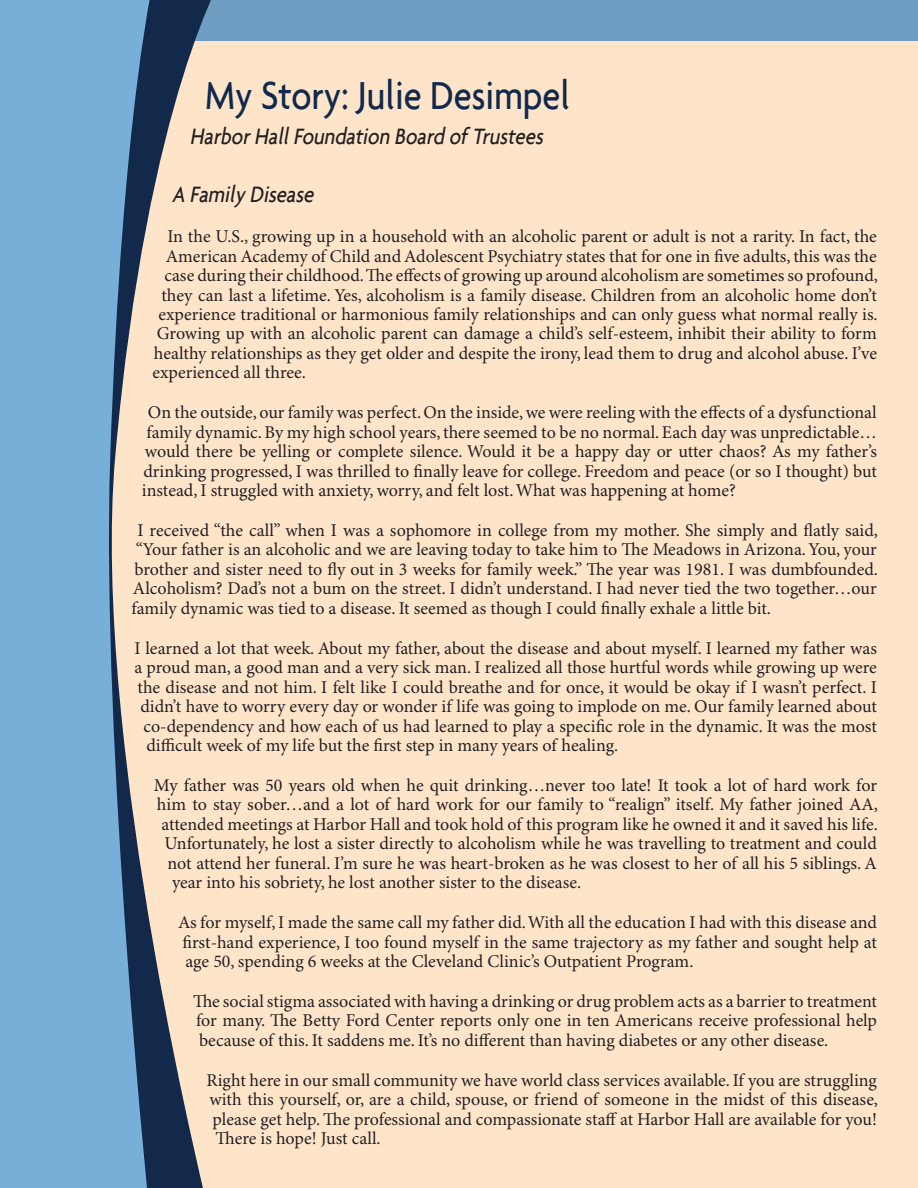
<style>
.page{position:relative;width:918px;height:1188px;background:#fee5ca}
.page>*{position:absolute;margin:0;border:0;box-sizing:border-box;transform-origin:0 0}
.t1{font:500 42px "Agenda";color:#12294c;scale:.87 1}
.t2{font:italic 500 24px "Agenda";color:#231f20;scale:.87 1}
.t3{font:18px/19.5px "Minion Pro";color:#231f20;text-align:justify}
</style>
<div class="page">
<div style="left:0;top:0;width:918px;height:40px;background:#709dc2"></div>
<svg style="left:156px;top:0;width:70px;height:1188px"></svg>
<svg style="left:0;top:0;width:156px;height:1188px;background:#7ea8ca"></svg>
<h1 class="t1" style="left:205px;top:69px;width:421px">My Story: Julie Desimpel</h1>
<h2 class="t2" style="left:190px;top:121px;width:413px">HarborHallFoundation Board of Trustees</h2>
<h2 class="t2" style="left:172px;top:180px;width:170px">A Family Disease</h2>
<p class="t3" style="left:167px;top:227px;width:711px">In the U.S., growing up in a household with an alcoholic parent or adult is not a rarity. In fact, the</p>
<p class="t3" style="left:166px;top:247px;width:712px">American Academy of Child and Adolescent Psychiatry states that for one in five adults, this was the</p>
<p class="t3" style="left:164px;top:266px;width:715px">case during their childhood. The effects of growing up around alcoholism are sometimes so profound,</p>
<p class="t3" style="left:161px;top:286px;width:717px">they can last a lifetime. Yes, alcoholism is a family disease. Children from an alcoholic home don’t</p>
<p class="t3" style="left:158px;top:305px;width:721px">experience traditional or harmonious family relationships and can only guess what normal really is.</p>
<p class="t3" style="left:157px;top:325px;width:721px">Growing up with an alcoholic parent can damage a child’s self-esteem, inhibit their ability to form</p>
<p class="t3" style="left:154px;top:344px;width:725px">healthy relationships as they get older and despite the irony, lead them to drug and alcohol abuse. I’ve</p>
<p class="t3" style="left:152px;top:364px;width:155px">experienced all three.</p>
<p class="t3" style="left:142px;top:403px;width:737px;text-indent:6px">On the outside, our family was perfect. On the inside, we were reeling with the effects of a dysfunctional family dynamic. By my high school years, there seemed to be no normal. Each day was unpredictable… would there be yelling or complete silence. Would it be a happy day or utter chaos? As my father’s drinking progressed, I was thrilled to finally leave for college. Freedom and peace (or so I thought) but instead, I struggled with anxiety, worry, and felt lost. What was happening at home?</p>
<p class="t3" style="left:131px;top:521px;width:748px;text-indent:6px">I received “the call” when I was a sophomore in college from my mother. She simply and flatly said, “Your father is an alcoholic and we are leaving today to take him to The Meadows in Arizona. You, your brother and sister need to fly out in 3 weeks for family week.” The year was 1981. I was dumbfounded.<br>Alcoholism? Dad’s not a bum on the street. I didn’t understand. I had never tied the two together…our family dynamic was tied to a disease. It seemed as though I could finally exhale a little bit.</p>
<p class="t3" style="left:134px;top:639px;width:744px">I learned a lot that week. About my father, about the disease and about myself. I learned my father was</p>
<p class="t3" style="left:134px;top:658px;width:744px">a proud man, a good man and a very sick man. I realized all those hurtful words while growing up were</p>
<p class="t3" style="left:137px;top:678px;width:741px">the disease and not him. I felt like I could breathe and for once, it would be okay if I wasn’t perfect. I</p>
<p class="t3" style="left:140px;top:697px;width:738px">didn’t have to worry every day or wonder if life was going to implode on me. Our family learned about</p>
<p class="t3" style="left:143px;top:717px;width:735px">co-dependency and how each of us had learned to play a specific role in the dynamic. It was the most</p>
<p class="t3" style="left:146px;top:736px;width:473px">difficult week of my life but the first step in many years of healing.</p>
<p class="t3" style="left:154px;top:776px;width:725px">My father was 50 years old when he quit drinking…never too late! It took a lot of hard work for</p>
<p class="t3" style="left:157px;top:796px;width:723px">him to stay sober…and a lot of hard work for our family to “realign” itself. My father joined AA,</p>
<p class="t3" style="left:161px;top:815px;width:718px">attended meetings at Harbor Hall and took hold of this program like he owned it and it saved his life.</p>
<p class="t3" style="left:165px;top:835px;width:714px">Unfortunately, he lost a sister directly to alcoholism while he was travelling to treatment and could</p>
<p class="t3" style="left:168px;top:854px;width:711px">not attend her funeral. I’m sure he was heart-broken as he was closest to her of all his 5 siblings. A</p>
<p class="t3" style="left:172px;top:874px;width:411px">year into his sobriety, he lost another sister to the disease.</p>
<p class="t3" style="left:178px;top:913px;width:701px">As for myself, I made the same call my father did. With all the education I had with this disease and first-hand experience, I too found myself in the same trajectory as my father and sought help at age 50, spending 6 weeks at the Cleveland Clinic’s Outpatient Program.</p>
<p class="t3" style="left:193px;top:992px;width:686px">The social stigma associated with having a drinking or drug problem acts as a barrier to treatment for many. The Betty Ford Center reports only one in ten Americans receive professional help because of this. It saddens me. It’s no different than having diabetes or any other disease.</p>
<p class="t3" style="left:207px;top:1071px;width:672px">Right here in our small community we have world class services available. If you are struggling</p>
<p class="t3" style="left:210px;top:1090px;width:670px">with this yourself, or, are a child, spouse, or friend of someone in the midst of this disease,</p>
<p class="t3" style="left:213px;top:1110px;width:666px">please get help. The professional and compassionate staff at Harbor Hall are available for you!</p>
<p class="t3" style="left:216px;top:1129px;width:167px">There is hope! Just call.</p>
</div>
